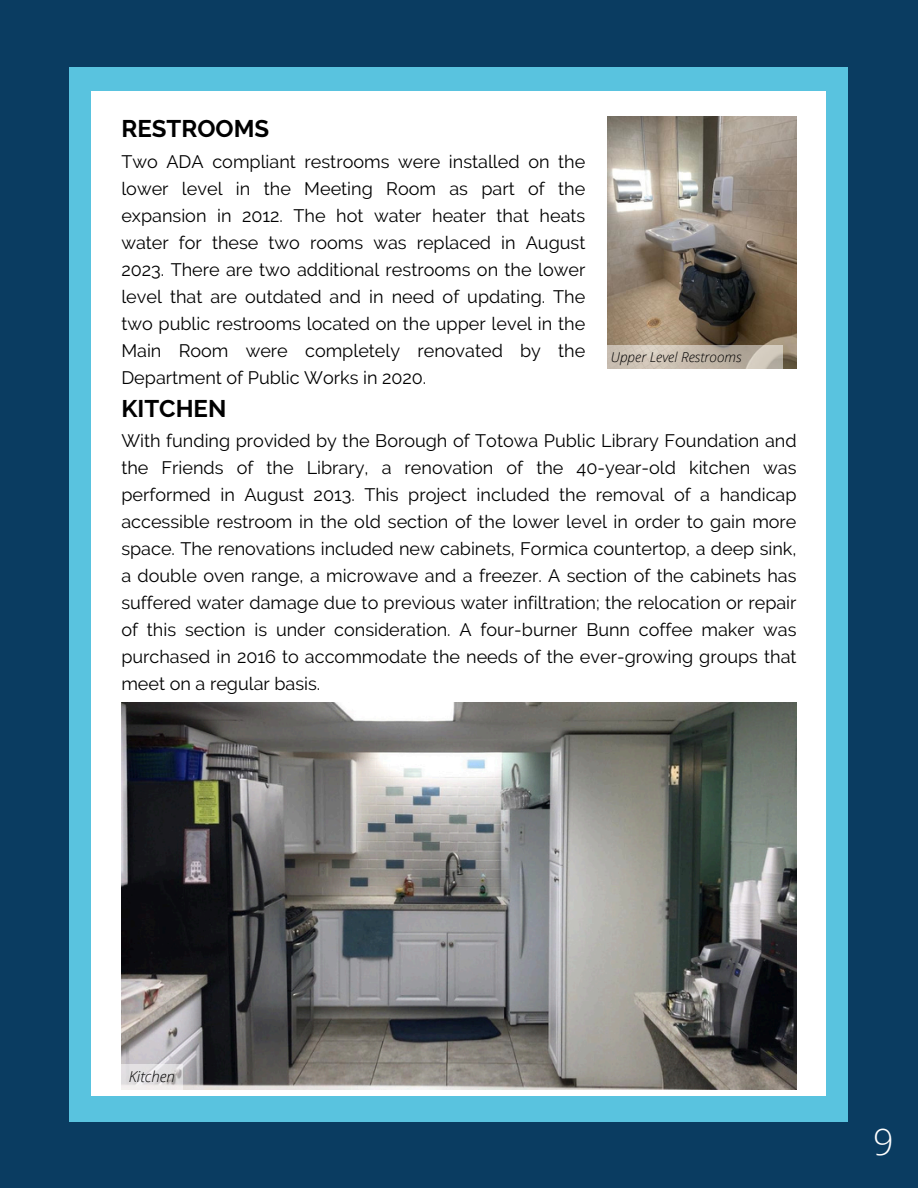
<style>
.page{position:relative;width:918px;height:1188px;background:#0a3c61}
.page>*{position:absolute;margin:0;border:0;box-sizing:border-box;transform-origin:0 0}
.t1{font:300 36px "Open Sans";color:#fff}
.t2{font:700 24px "Raleway";color:#000}
.t3{font:18px/27px "Raleway";color:#000;text-align:justify}
.t4{font:italic 300 15px "Open Sans";color:#000}
.t5{font:italic 300 13.65px "Open Sans";color:#000}
</style>
<div class="page">
<div style="left:70px;top:67px;width:778px;height:1054px;background:#59c3df"></div>
<div style="left:92px;top:92px;width:734px;height:1004px;background:#fff"></div>
<img style="left:121px;top:702px;width:675px;height:387px">
<svg style="left:121px;top:1064px;width:62px;height:25px;background:#e0dedf"></svg>
<img style="left:607px;top:116px;width:189px;height:252px">
<svg style="left:607px;top:345px;width:175px;height:24px;background:#c6bcae"></svg>
<p class="t2" style="left:121px;top:115px;width:149px">RESTROOMS</p>
<p class="t3" style="left:121px;top:148px;width:465px">Two ADA compliant restrooms were installed on the lower level in the Meeting Room as part of the expansion in 2012. The hot water heater that heats water for these two rooms was replaced in August 2023. There are two additional restrooms on the lower level that are outdated and in need of updating. The two public restrooms located on the upper level in the Main Room were completely renovated by the Department of Public Works in 2020.</p>
<h1 class="t5" style="left:611px;top:347px;width:132px">Upper Level Restrooms</h1>
<h1 class="t2" style="left:121px;top:394px;width:106px">KITCHEN</h1>
<h1 class="t3" style="left:121px;top:427px;width:677px">With funding provided by the Borough of Totowa Public Library Foundation and the Friends of the Library, a renovation of the 40-year-old kitchen was performed in August 2013. This project included the removal of a handicap accessible restroom in the old section of the lower level in order to gain more space. The renovations included new cabinets, Formica countertop, a deep sink, a double oven range, a microwave and a freezer. A section of the cabinets has suffered water damage due to previous water infiltration; the relocation or repair of this section is under consideration. A four-burner Bunn coffee maker was purchased in 2016 to accommodate the needs of the ever-growing groups that meet on a regular basis.</h1>
<p class="t4" style="left:129px;top:1066px;width:48px">Kitchen</p>
<p class="t1" style="left:873px;top:1116px;width:22px">9</p>
</div>
